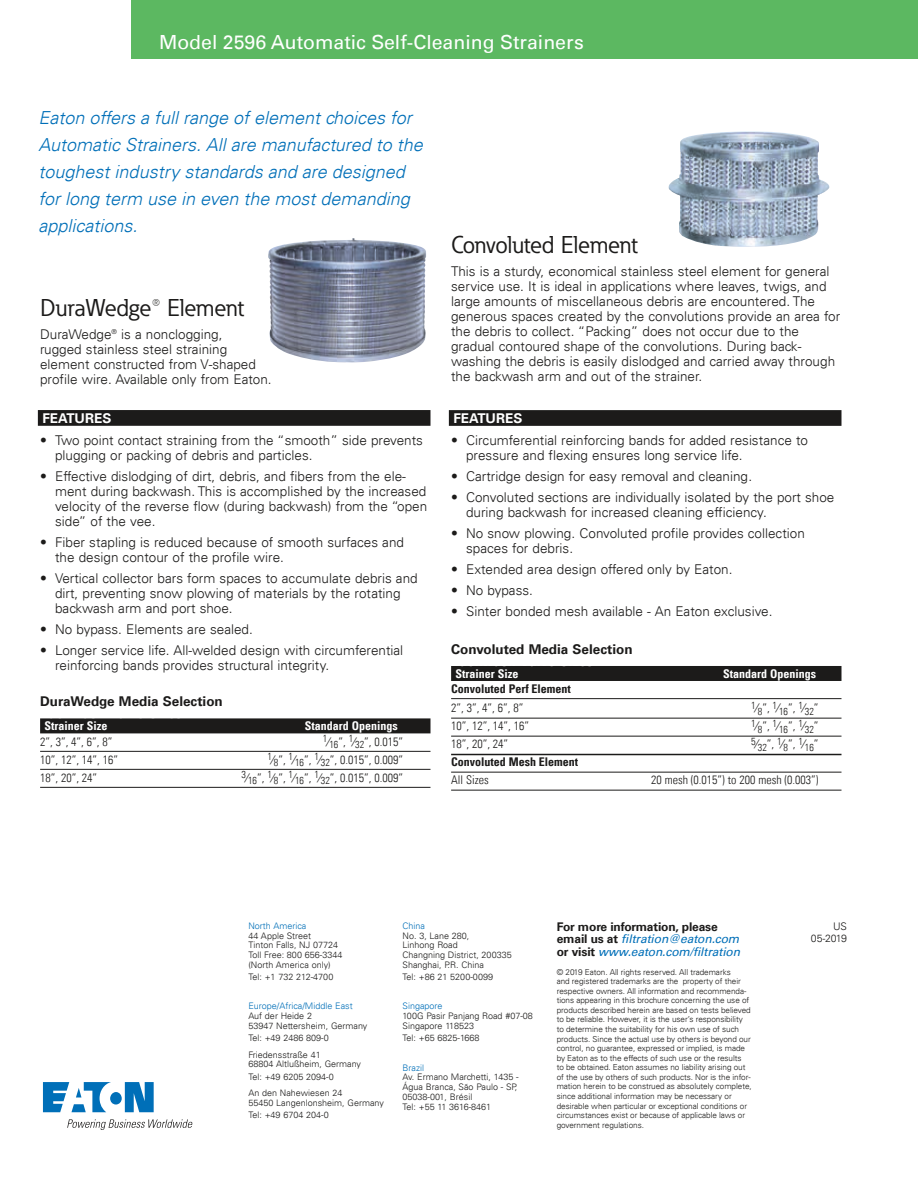
<style>
.page{position:relative;width:918px;height:1188px;background:#fff}
.page>*{position:absolute;margin:0;border:0;box-sizing:border-box;transform-origin:0 0}
.t1{font:24px "Eaton";letter-spacing:-.01em;color:#1c1b1a}
.t2{font:19.5px "Univers LT";color:#fff}
.t3{font:italic 300 18px/27px "Univers LT";color:#006fb8}
.t4{font:300 13.5px/15px "Univers LT";color:#1c1b1a}
.t5{font:700 13.5px "Univers LT";color:#1c1b1a}
.t6{font:700 13.5px "Univers LT";color:#fff}
.t7{font:300 condensed 12px "Univers LT";color:#1c1b1a}
.t8{font:700 condensed 12px "Univers LT";color:#fff}
.t9{font:700 12px/12px "Univers LT";letter-spacing:-.01em;color:#1c1b1a}
.t10{font:700 condensed 12px "Univers LT";color:#1c1b1a}
.t11{font:italic 12px "Univers LT";letter-spacing:-.01em;color:#006fb8}
.t12{font:300 10.5px/12px "Univers LT";letter-spacing:-.01em;color:#1c1b1a;text-align:right}
.t13{font:300 condensed 10.2px "Univers LT";color:#1c1b1a}
.t14{font:300 9px/9.8px "Univers LT";color:#1c1b1a}
.t15{font:300 9px "Univers LT";color:#006fb8}
.t16{font:300 8.25px/9.6px "Univers LT";letter-spacing:-.005em;color:#1c1b1a}
.s1{font-weight:400;font-style:italic;color:#006fb8}
.s2{font-weight:700;font-style:normal;color:#1c1b1a}
</style>
<div class="page">
<svg style="left:43px;top:1082px;width:111px;height:30px"></svg>
<svg style="left:67px;top:1119px;width:126px;height:11px"></svg>
<div style="left:131px;top:0;width:787px;height:59px;background:#5cb861"></div>
<img style="left:268px;top:238px;width:158px;height:125px">
<img style="left:668px;top:131px;width:162px;height:116px">
<div style="left:38px;top:410px;width:392px;height:16px;background:#1c1b1a"></div>
<div style="left:40px;top:718px;width:390px;height:15px;background:#1c1b1a"></div>
<hr style="left:40px;top:751px;width:390px;height:1px;background:#1c1b1a">
<hr style="left:40px;top:769px;width:390px;height:1px;background:#1c1b1a">
<hr style="left:40px;top:787px;width:390px;height:1px;background:#1c1b1a">
<div style="left:449px;top:410px;width:393px;height:16px;background:#1c1b1a"></div>
<div style="left:451px;top:666px;width:391px;height:15px;background:#1c1b1a"></div>
<hr style="left:451px;top:698px;width:391px;height:1px;background:#1c1b1a">
<hr style="left:451px;top:718px;width:391px;height:1px;background:#1c1b1a">
<hr style="left:451px;top:736px;width:391px;height:1px;background:#1c1b1a">
<hr style="left:451px;top:754px;width:391px;height:1px;background:#1c1b1a">
<hr style="left:451px;top:772px;width:391px;height:1px;background:#1c1b1a">
<hr style="left:451px;top:790px;width:391px;height:1px;background:#1c1b1a">
<h2 class="t2" style="left:159px;top:30px;width:426px">Model 2596 Automatic Self-Cleaning Strainers</h2>
<h3 class="t3" style="left:39px;top:104px;width:386px">Eaton offers a full range of element choices for Automatic Strainers. All are manufactured to the toughest industry standards and are designed for long term use in even the most demanding applications.</h3>
<h1 class="t1" style="left:40px;top:293px;width:205px">DuraWedge® Element</h1>
<p class="t4" style="left:40px;top:327px;width:233px">DuraWedge<sup>®</sup> is a nonclogging,<br>rugged stainless steel straining element constructed from V-shaped profile wire. Available only from Eaton.</p>
<p class="t6" style="left:42px;top:410px;width:71px">FEATURES</p>
<p class="t4" style="left:55px;top:433px;width:369px;text-indent:-15px">• Two point contact straining from the “smooth” side prevents plugging or packing of debris and particles.</p>
<p class="t4" style="left:55px;top:469px;width:374px;text-indent:-15px">• Effective dislodging of dirt, debris, and fibers from the ele&shy;ment during backwash. This is accomplished by the increased velocity of the reverse flow (during backwash) from the “open side” of the vee.</p>
<p class="t4" style="left:55px;top:535px;width:350px;text-indent:-15px">• Fiber stapling is reduced because of smooth surfaces and the design contour of the profile wire.</p>
<p class="t4" style="left:55px;top:571px;width:364px;text-indent:-15px">• Vertical collector bars form spaces to accumulate debris and dirt, preventing snow plowing of materials by the rotating backwash arm and port shoe.</p>
<p class="t4" style="left:40px;top:622px;width:214px">• No bypass. Elements are sealed.</p>
<p class="t4" style="left:55px;top:643px;width:350px;text-indent:-15px">• Longer service life. All-welded design with circumferential reinforcing bands provides structural integrity.</p>
<p class="t5" style="left:40px;top:694px;width:184px">DuraWedge Media Selection</p>
<p class="t8" style="left:45px;top:719px;width:64px">Strainer Size</p>
<p class="t8" style="left:305px;top:719px;width:94px">Standard Openings</p>
<p class="t7" style="left:40px;top:734px;width:74px">2”, 3”, 4”, 6”, 8”</p>
<p class="t7" style="left:323px;top:734px;width:82px"><sup>1</sup>⁄<sub>16</sub>”, <sup>1</sup>⁄<sub>32</sub>”, 0.015”</p>
<p class="t7" style="left:40px;top:752px;width:80px">10”, 12”, 14”, 16”</p>
<p class="t7" style="left:267px;top:752px;width:137px"><sup>1</sup>⁄<sub>8</sub>”, <sup>1</sup>⁄<sub>16</sub>”, <sup>1</sup>⁄<sub>32</sub>”, 0.015”, 0.009”</p>
<p class="t7" style="left:40px;top:770px;width:59px">18”, 20”, 24”</p>
<p class="t7" style="left:242px;top:770px;width:163px"><sup>3</sup>⁄<sub>16</sub>”, <sup>1</sup>⁄<sub>8</sub>”, <sup>1</sup>⁄<sub>16</sub>”, <sup>1</sup>⁄<sub>32</sub>”, 0.015”, 0.009”</p>
<h1 class="t1" style="left:451px;top:230px;width:188px">Convoluted Element</h1>
<p class="t4" style="left:451px;top:263px;width:391px">This is a sturdy, economical stainless steel element for general service use. It is ideal in applications where leaves, twigs, and large amounts of miscellaneous debris are encountered. The generous spaces created by the convolutions provide an area for the debris to collect. “Packing” does not occur due to the gradual contoured shape of the convolutions. During back&shy;washing the debris is easily dislodged and carried away through the backwash arm and out of the strainer.</p>
<p class="t6" style="left:453px;top:410px;width:71px">FEATURES</p>
<p class="t4" style="left:466px;top:433px;width:344px;text-indent:-15px">• Circumferential reinforcing bands for added resistance to pressure and flexing ensures long service life.</p>
<p class="t4" style="left:451px;top:469px;width:303px">• Cartridge design for easy removal and cleaning.</p>
<p class="t4" style="left:466px;top:490px;width:370px;text-indent:-15px">• Convoluted sections are individually isolated by the port shoe during backwash for increased cleaning efficiency.</p>
<p class="t4" style="left:466px;top:526px;width:340px;text-indent:-15px">• No snow plowing. Convoluted profile provides collection spaces for debris.</p>
<p class="t4" style="left:451px;top:562px;width:283px">• Extended area design offered only by Eaton.</p>
<p class="t4" style="left:451px;top:583px;width:83px">• No bypass.</p>
<p class="t4" style="left:451px;top:604px;width:323px">• Sinter bonded mesh available - An Eaton exclusive.</p>
<p class="t5" style="left:451px;top:641px;width:183px">Convoluted Media Selection</p>
<p class="t8" style="left:456px;top:666px;width:64px">Strainer Size</p>
<p class="t8" style="left:723px;top:666px;width:94px">Standard Openings</p>
<p class="t10" style="left:451px;top:681px;width:121px">Convoluted Perf Element</p>
<p class="t7" style="left:451px;top:701px;width:74px">2”, 3”, 4”, 6”, 8”</p>
<p class="t13" style="left:751px;top:705px;width:69px">1<sup>⁄</sup>8<sup>”,</sup> 1<sup>⁄</sup>16<sup>”,</sup> 1<sup>⁄</sup>32<sup>”</sup></p>
<p class="t7" style="left:451px;top:719px;width:80px">10”, 12”, 14”, 16”</p>
<p class="t13" style="left:751px;top:723px;width:69px">1<sup>⁄</sup>8<sup>”,</sup> 1<sup>⁄</sup>16<sup>”,</sup> 1<sup>⁄</sup>32<sup>”</sup></p>
<p class="t7" style="left:451px;top:737px;width:59px">18”, 20”, 24”</p>
<p class="t13" style="left:751px;top:741px;width:69px">5<sup>⁄</sup>32<sup>”,</sup> 1<sup>⁄</sup>8<sup>”,</sup> 1<sup>⁄</sup>16<sup>”</sup></p>
<p class="t10" style="left:451px;top:755px;width:129px">Convoluted Mesh Element</p>
<p class="t7" style="left:451px;top:773px;width:39px">All Sizes</p>
<p class="t7" style="left:651px;top:773px;width:169px">20 mesh (0.015”) to 200 mesh (0.003”)</p>
<p class="t15" style="left:248px;top:920px;width:60px">North America</p>
<p class="t14" style="left:248px;top:930px;width:95px">44 Apple Street<br>Tinton Falls, NJ 07724<br>Toll Free: 800 656-3344 (North America only)</p>
<p class="t14" style="left:248px;top:972px;width:86px">Tel: +1 732 212-4700</p>
<p class="t15" style="left:248px;top:1001px;width:106px">Europe/Africa/Middle East</p>
<p class="t14" style="left:248px;top:1011px;width:120px">Auf der Heide 2<br>53947 Nettersheim, Germany</p>
<p class="t14" style="left:248px;top:1030px;width:82px;line-height:16.2px">Tel: +49 2486 809-0<br>Friedensstraße 41</p>
<p class="t14" style="left:248px;top:1058px;width:114px;line-height:12.5px">68804 Altlußheim, Germany<br>Tel: +49 6205 2094-0</p>
<p class="t14" style="left:248px;top:1088px;width:137px">An den Nahewiesen 24<br>55450 Langenlonsheim, Germany</p>
<p class="t14" style="left:248px;top:1110px;width:82px">Tel: +49 6704 204-0</p>
<p class="t15" style="left:403px;top:920px;width:24px">China</p>
<p class="t14" style="left:403px;top:930px;width:111px">No. 3, Lane 280,<br>Linhong Road<br>Changning District, 200335<br>Shanghai, P.R. China</p>
<p class="t14" style="left:403px;top:972px;width:92px">Tel: +86 21 5200-0099</p>
<p class="t15" style="left:403px;top:1001px;width:42px">Singapore</p>
<p class="t14" style="left:403px;top:1011px;width:132px">100G Pasir Panjang Road #07-08<br>Singapore 118523</p>
<p class="t14" style="left:403px;top:1033px;width:79px">Tel: +65 6825-1668</p>
<p class="t15" style="left:403px;top:1062px;width:23px">Brazil</p>
<p class="t14" style="left:403px;top:1072px;width:118px">Av. Ermano Marchetti, 1435 -<br>Água Branca, São Paulo - SP,<br>05038-001, Brésil<br>Tel: +55 11 3616-8461</p>
<p class="t9" style="left:557px;top:921px;width:184px">For more information, please email us at <span class="s1">filtration@eaton.com</span></p>
<p class="t11" style="left:557px;top:945px;width:185px"><span class="s2">or visit</span> www.eaton.com/filtration</p>
<p class="t16" style="left:557px;top:967px;width:197px">© 2019 Eaton. All rights reserved. All trademarks<br>and registered trademarks are the property of their respective owners. All information and recommenda&shy;tions appearing in this brochure concerning the use of products described herein are based on tests believed to be reliable. However, it is the user’s responsibility to determine the suitability for his own use of such products. Since the actual use by others is beyond our control, no guarantee, expressed or implied, is made by Eaton as to the effects of such use or the results<br>to be obtained. Eaton assumes no liability arising out of the use by others of such products. Nor is the infor&shy;mation herein to be construed as absolutely complete, since additional information may be necessary or desirable when particular or exceptional conditions or circumstances exist or because of applicable laws or government regulations.</p>
<p class="t12" style="left:811px;top:920px;width:38px">US<br>05-2019</p>
</div>
